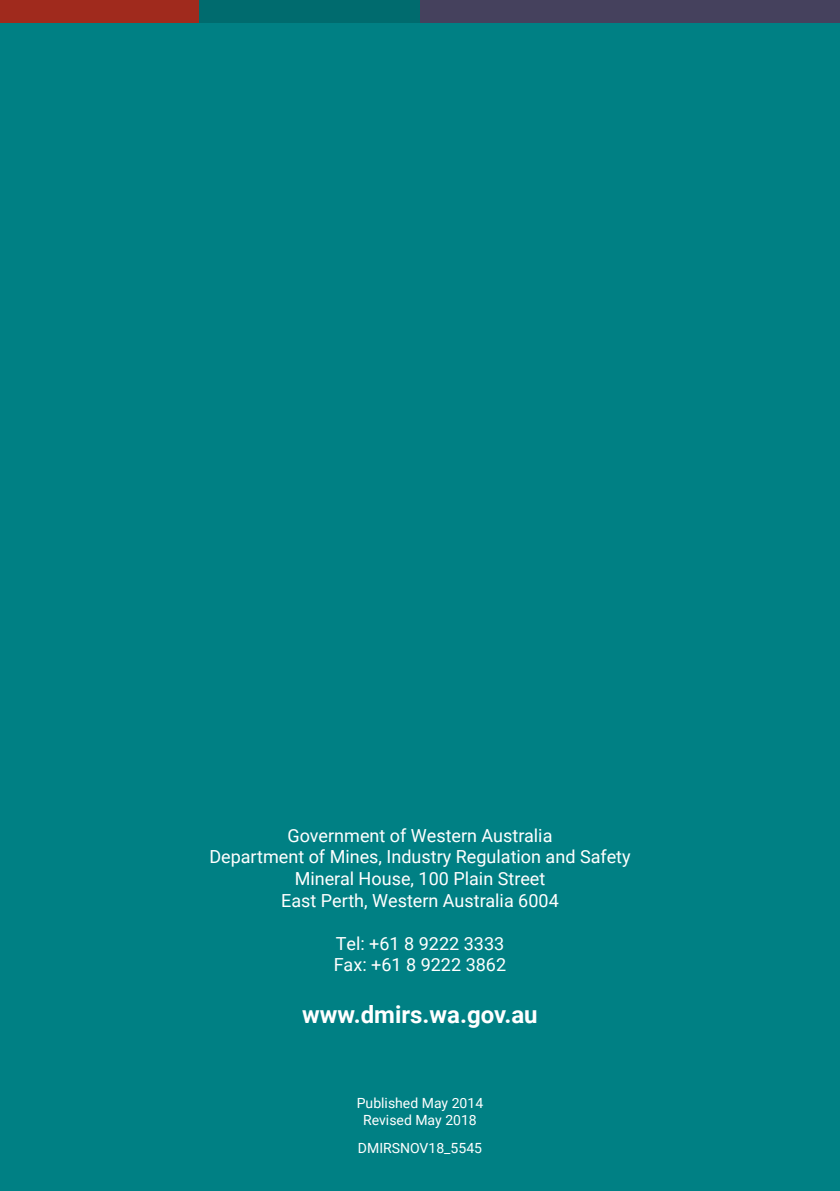
<style>
.page{position:relative;width:840px;height:1191px;background:#fff}
.page>*{position:absolute;margin:0;border:0;box-sizing:border-box;transform-origin:0 0}
.t1{font:700 24px "Roboto";color:#fff}
.t2{font:18px "Roboto";color:#fff}
.t3{font:14px "Roboto";color:#fff}
</style>
<div class="page">
<div style="left:0;top:0;width:839px;height:1191px;background:#008084"></div>
<div style="left:0;top:0;width:199px;height:23px;background:#a02a1d"></div>
<div style="left:420px;top:0;width:419px;height:23px;background:#45415d"></div>
<div style="left:199px;top:0;width:221px;height:23px;background:#006b6e"></div>
<p class="t2" style="left:287px;top:822px;width:266px">Government of Western Australia</p>
<p class="t2" style="left:209px;top:844px;width:422px">Department of Mines, Industry Regulation and Safety</p>
<p class="t2" style="left:294px;top:866px;width:252px">Mineral House, 100 Plain Street</p>
<p class="t2" style="left:281px;top:887px;width:279px">East Perth, Western Australia 6004</p>
<p class="t2" style="left:335px;top:930px;width:170px">Tel: +61 8 9222 3333</p>
<p class="t2" style="left:334px;top:952px;width:174px">Fax: +61 8 9222 3862</p>
<p class="t1" style="left:302px;top:997px;width:237px">www.dmirs.wa.gov.au</p>
<p class="t3" style="left:356px;top:1093px;width:128px">Published May 2014</p>
<p class="t3" style="left:363px;top:1110px;width:115px">Revised May 2018</p>
<p class="t3" style="left:358px;top:1138px;width:126px">DMIRSNOV18_5545</p>
</div>
